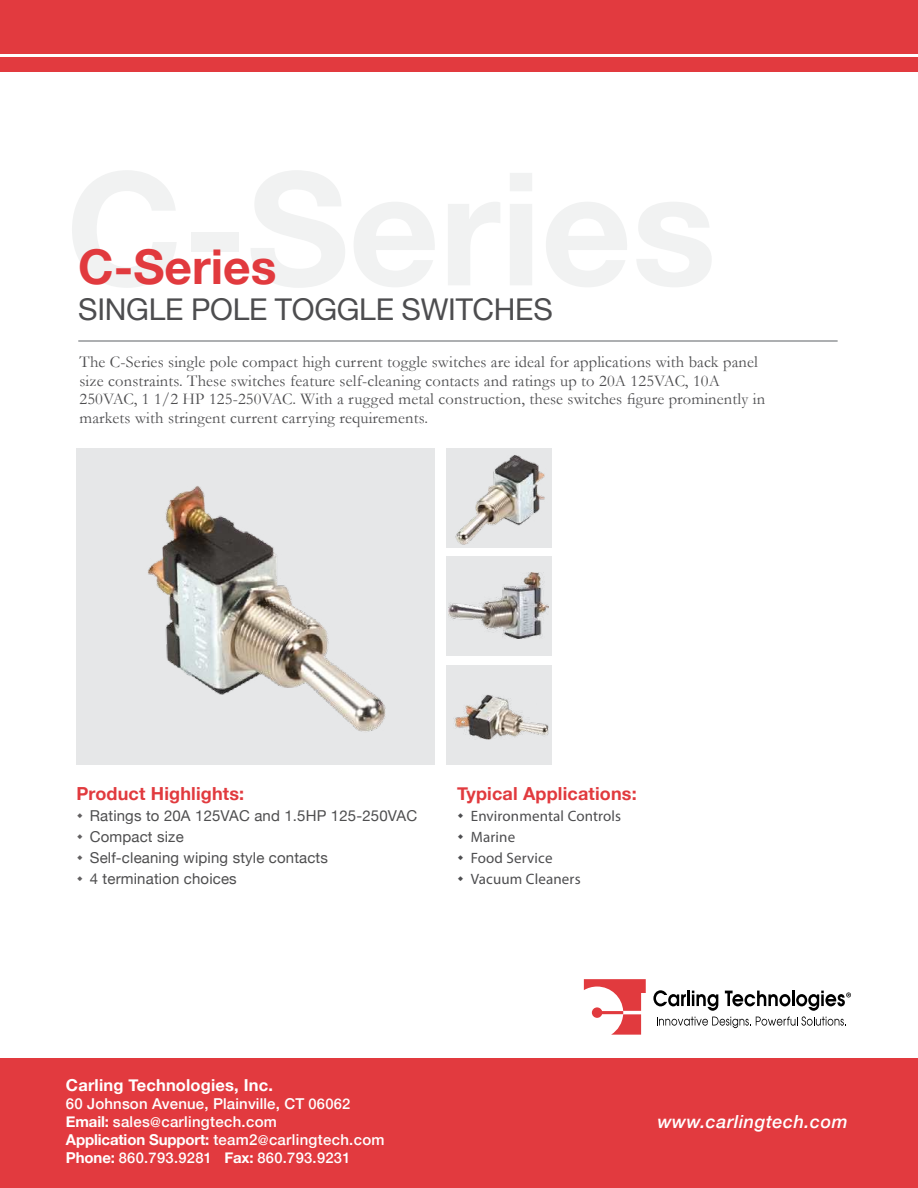
<style>
.page{position:relative;width:918px;height:1188px;background:#fff}
.page>*{position:absolute;margin:0;border:0;box-sizing:border-box;transform-origin:0 0}
.t1{font:700 48px "Helvetica Neue";color:#e13a3e}
.t2{font:30px "Helvetica Neue";letter-spacing:-.01em;color:#4d4d4f}
.t3{font:700 18px "Helvetica Neue";letter-spacing:.01em;color:#e13a3e}
.t4{font:italic 500 18px "Helvetica Neue";letter-spacing:.03em;color:#fff}
.t5{font:16.5px/18.8px "Garamond";letter-spacing:.01em;color:#4d4d4f}
.t6{font:700 16.5px "Helvetica Neue";letter-spacing:.01em;color:#fff}
.t7{font:500 15px/18px "Helvetica Neue";letter-spacing:.02em;color:#fff}
.t8{font:15px/21px "Helvetica Neue";letter-spacing:.01em;color:#4e4e4f}
.t9{font:15px/21px "Myriad Pro";letter-spacing:.01em;color:#4d4d4f}
.t10{font:500 14.7px "Helvetica Neue";letter-spacing:.02em;color:#fff}
.s1{font-size:14.7px}
.s2{font-weight:700}
.s3{font-size:13.5px}
.s4{font-weight:700;font-size:15px}
</style>
<div class="page">
<div style="left:0;top:57px;width:918px;height:15px;background:#e23a3f"></div>
<div style="left:0;top:0;width:918px;height:54px;background:#e23a3f"></div>
<div style="left:0;top:1058px;width:918px;height:130px;background:#e23a3f"></div>
<svg style="left:584px;top:979px;width:62px;height:56px"></svg>
<svg style="left:653px;top:990px;width:198px;height:38px"></svg>
<hr style="left:78px;top:340px;width:760px;height:2px;background:#939598">
<div style="left:76px;top:448px;width:359px;height:317px;background:#e6e7e8"></div>
<div style="left:446px;top:448px;width:106px;height:100px;background:#e6e7e8"></div>
<div style="left:446px;top:557px;width:106px;height:99px;background:#e6e7e8"></div>
<div style="left:446px;top:665px;width:106px;height:100px;background:#e6e7e8"></div>
<img style="left:148px;top:486px;width:238px;height:246px">
<img style="left:453px;top:695px;width:96px;height:45px">
<img style="left:455px;top:455px;width:90px;height:90px">
<img style="left:449px;top:572px;width:100px;height:66px">
<h1 class="t1" style="left:78px;top:249px;width:200px">C-Series</h1>
<h2 class="t2" style="left:78px;top:298px;width:476px">SINGLE POLE TOGGLE SWITCHES</h2>
<p class="t5" style="left:79px;top:354px;width:687px">The C-Series single pole compact high current toggle switches are ideal for applications with back panel size constraints. These switches feature self-cleaning contacts and ratings up to 20A 125VAC, 10A 250VAC, 1 1/2 HP 125-250VAC. With a rugged metal construction, these switches figure prominently in markets with stringent current carrying requirements.</p>
<p class="t3" style="left:76px;top:787px;width:169px">Product Highlights:</p>
<p class="t8" style="left:90px;top:807px;width:329px">Ratings to 20A 125VAC and 1.5HP 125-250VAC<br>Compact size<br>Self-cleaning wiping style contacts<br>4 termination choices</p>
<p class="t3" style="left:457px;top:787px;width:181px">Typical Applications:</p>
<p class="t9" style="left:471px;top:807px;width:152px">Environmental Controls<br>Marine<br>Food Service<br>Vacuum Cleaners</p>
<p class="t6" style="left:66px;top:1079px;width:208px">Carling Technologies, Inc.</p>
<p class="t7" style="left:66px;top:1096px;width:320px">60 Johnson Avenue, Plainville, CT <span class="s1">06062<br></span><span class="s2">Email:</span> sales<span class="s3">@</span>carlingtech.com<br><span class="s2">Application Support:</span> team2<span class="s3">@</span>carlingtech.com</p>
<p class="t10" style="left:66px;top:1152px;width:286px"><span class="s4">Phone:</span> 860.793.9281 <span class="s4">Fax:</span> 860.793.9231</p>
<p class="t4" style="left:658px;top:1115px;width:192px">www.carlingtech.com</p>
</div>
